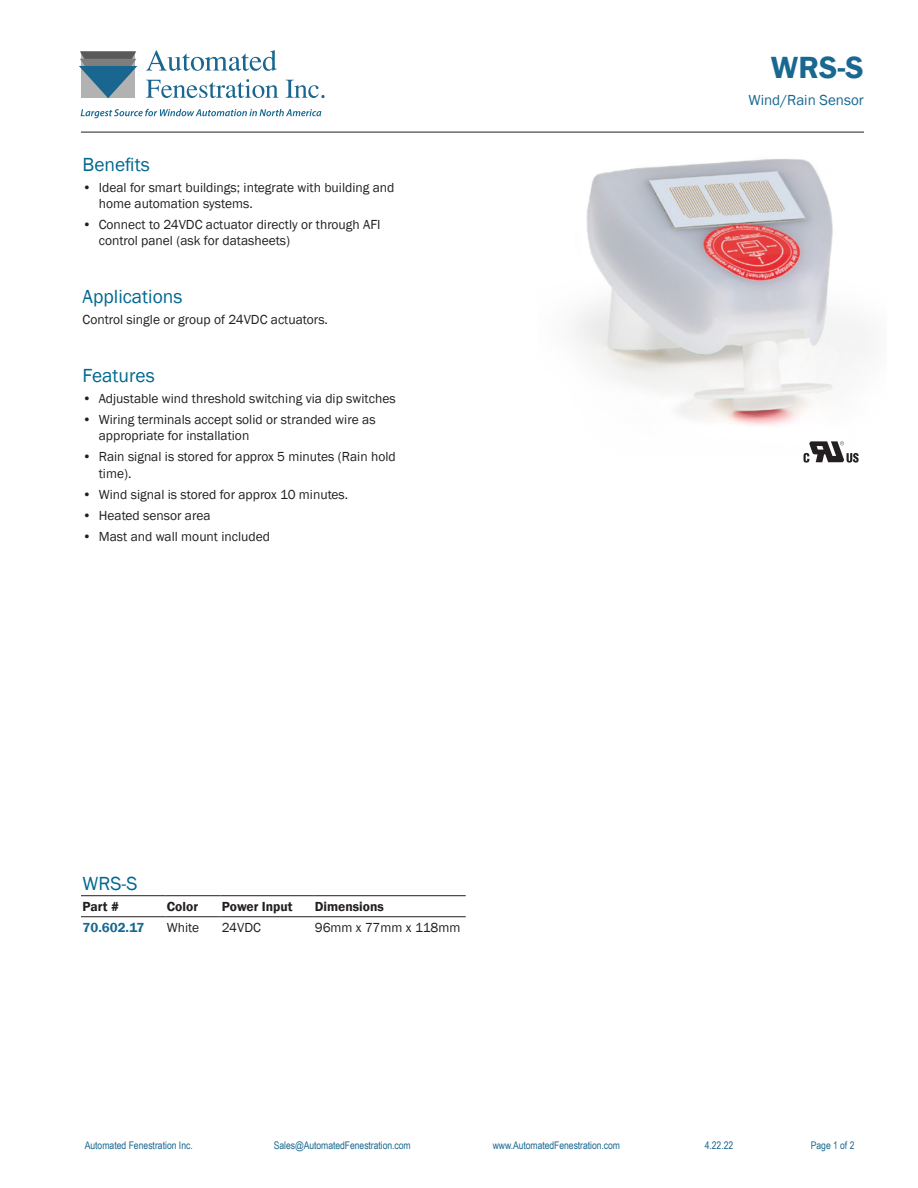
<style>
.page{position:relative;width:918px;height:1188px;background:#fff}
.page>*{position:absolute;margin:0;border:0;box-sizing:border-box;transform-origin:0 0}
.t1{font:600 31.5px "Franklin Gothic";color:#196890}
.t2{font:19.5px "Franklin Gothic";color:#00688f}
.t3{font:15px "Franklin Gothic";color:#196890}
.t4{font:13.5px/16.2px "Franklin Gothic";color:#231f20}
.t5{font:600 13.5px "Franklin Gothic";color:#231f20}
.t6{font:600 13.5px "Franklin Gothic";color:#196890}
.t7{font:10.5px "Arial Narrow";letter-spacing:-.005em;color:#196890}
</style>
<div class="page">
<hr style="left:81px;top:132px;width:783px;height:1px;background:#231f20">
<svg style="left:146px;top:50px;width:131px;height:21px"></svg>
<svg style="left:146px;top:79px;width:132px;height:19px"></svg>
<svg style="left:286px;top:80px;width:39px;height:18px"></svg>
<svg style="left:79px;top:51px;width:58px;height:47px;background:#6e8997"></svg>
<svg style="left:81px;top:109px;width:240px;height:9px"></svg>
<img style="left:575px;top:159px;width:293px;height:298px">
<hr style="left:81px;top:895px;width:84px;height:1px;background:#231f20">
<hr style="left:165px;top:895px;width:55px;height:1px;background:#231f20">
<hr style="left:220px;top:895px;width:93px;height:1px;background:#231f20">
<hr style="left:313px;top:895px;width:153px;height:1px;background:#231f20">
<hr style="left:81px;top:916px;width:84px;height:1px;background:#231f20">
<hr style="left:165px;top:916px;width:55px;height:1px;background:#231f20">
<hr style="left:220px;top:916px;width:93px;height:1px;background:#231f20">
<hr style="left:313px;top:916px;width:153px;height:1px;background:#231f20">
<svg style="left:804px;top:441px;width:55px;height:22px"></svg>
<p class="t2" style="left:83px;top:152px;width:69px">Benefits</p>
<p class="t4" style="left:83px;top:179px;width:11px">•</p>
<p class="t4" style="left:99px;top:179px;width:297px">Ideal for smart buildings; integrate with building and home automation systems.</p>
<p class="t4" style="left:83px;top:217px;width:11px">•</p>
<p class="t4" style="left:99px;top:217px;width:283px">Connect to 24VDC actuator directly or through AFI control panel (ask for datasheets)</p>
<p class="t2" style="left:83px;top:285px;width:101px">Applications</p>
<p class="t4" style="left:83px;top:312px;width:247px">Control single or group of 24VDC actuators.</p>
<p class="t2" style="left:83px;top:363px;width:74px">Features</p>
<p class="t4" style="left:83px;top:391px;width:11px">•</p>
<p class="t4" style="left:99px;top:391px;width:298px">Adjustable wind threshold switching via dip switches</p>
<p class="t4" style="left:83px;top:412px;width:11px">•</p>
<p class="t4" style="left:99px;top:412px;width:278px">Wiring terminals accept solid or stranded wire as appropriate for installation</p>
<p class="t4" style="left:83px;top:449px;width:11px">•</p>
<p class="t4" style="left:99px;top:449px;width:298px">Rain signal is stored for approx 5 minutes (Rain hold time).</p>
<p class="t4" style="left:83px;top:486px;width:11px">•</p>
<p class="t4" style="left:99px;top:486px;width:251px">Wind signal is stored for approx 10 minutes.</p>
<p class="t4" style="left:83px;top:507px;width:11px">•</p>
<p class="t4" style="left:99px;top:507px;width:113px">Heated sensor area</p>
<p class="t4" style="left:83px;top:528px;width:11px">•</p>
<p class="t4" style="left:99px;top:528px;width:173px">Mast and wall mount included</p>
<p class="t2" style="left:83px;top:871px;width:56px">WRS-S</p>
<p class="t5" style="left:83px;top:898px;width:38px">Part #</p>
<p class="t5" style="left:167px;top:898px;width:33px">Color</p>
<p class="t5" style="left:222px;top:898px;width:72px">Power Input</p>
<p class="t5" style="left:315px;top:898px;width:71px">Dimensions</p>
<p class="t6" style="left:83px;top:919px;width:63px">70.602.17</p>
<p class="t4" style="left:167px;top:920px;width:34px">White</p>
<p class="t4" style="left:222px;top:920px;width:41px">24VDC</p>
<p class="t4" style="left:315px;top:920px;width:147px">96mm x 77mm x 118mm</p>
<h1 class="t1" style="left:771px;top:48px;width:94px">WRS-S</h1>
<p class="t3" style="left:748px;top:91px;width:117px">Wind/Rain Sensor</p>
<p class="t7" style="left:85px;top:1137px;width:110px">Automated Fenestration Inc.</p>
<p class="t7" style="left:274px;top:1137px;width:138px">Sales@AutomatedFenestration.com</p>
<p class="t7" style="left:493px;top:1137px;width:129px">www.AutomatedFenestration.com</p>
<p class="t7" style="left:705px;top:1137px;width:30px">4.22.22</p>
<p class="t7" style="left:811px;top:1137px;width:45px">Page 1 of 2</p>
</div>
